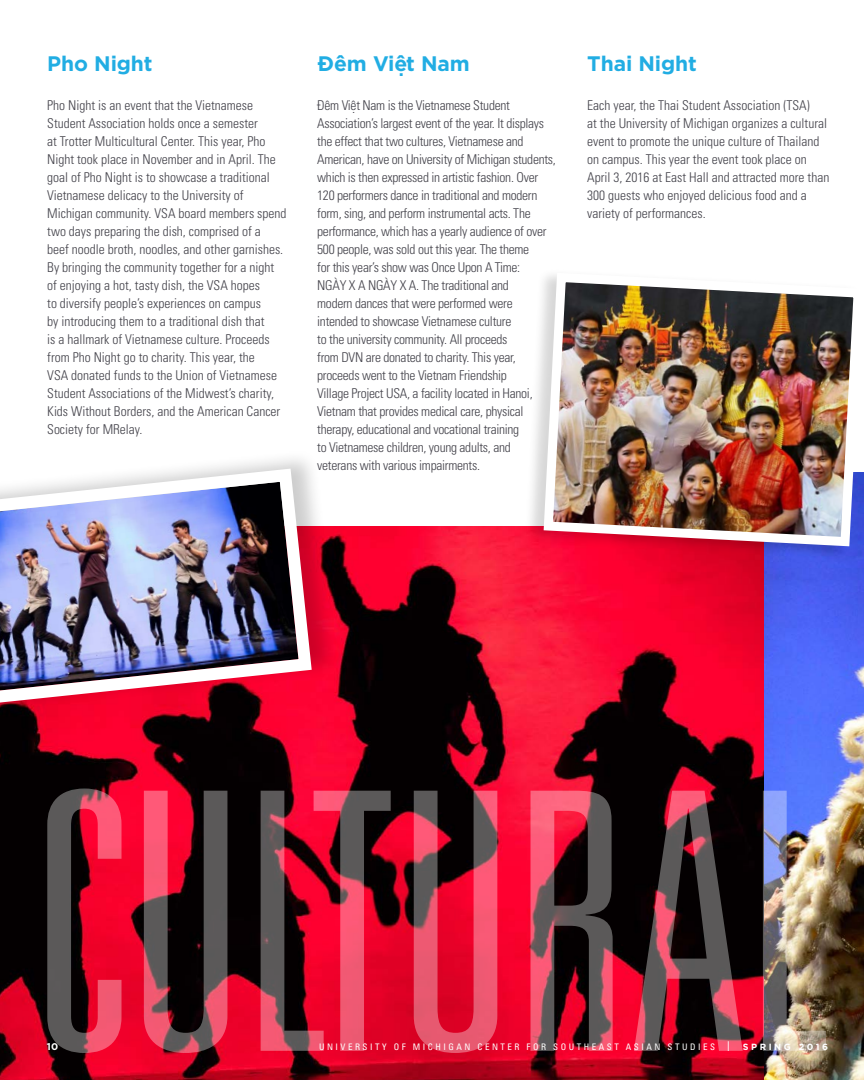
<style>
.page{position:relative;width:864px;height:1080px;background:#fff}
.page>*{position:absolute;margin:0;border:0;box-sizing:border-box;transform-origin:0 0}
.t1{font:700 21px "Gotham";letter-spacing:-.005em;color:#21ade3}
.t2{font:300 condensed 13.5px/18px "Univers";color:#43424a}
.t3{font:300 condensed 13.5px/18px "Univers";letter-spacing:-.02em;color:#43424a}
.t4{font:700 9.75px "Gotham";color:#fff}
.t5{font:condensed 9px "Univers";letter-spacing:.28em;color:#fff}
.t6{font:700 9px "Gotham";letter-spacing:.28em;color:#fff}
.s1{font-size:13.5px}
</style>
<div class="page">
<img style="left:764px;top:551px;width:100px;height:529px">
<img style="left:0;top:526px;width:764px;height:554px">
<div style="left:523px;top:268px;width:339px;height:292px;background:#000;opacity:.16"></div>
<img style="left:539px;top:268px;width:325px;height:283px">
<svg style="left:47px;top:789px;width:817px;height:264px;background:#8a2e3d"></svg>
<div style="left:0;top:449px;width:339px;height:267px;background:#000;opacity:.2"></div>
<img style="left:0;top:462px;width:318px;height:253px">
<h1 class="t1" style="left:47px;top:52px;width:107px">Pho Night</h1>
<p class="t2" style="left:47px;top:96px;width:241px">Pho Night is an event that the Vietnamese Student Association holds once a semester<br>at Trotter Multicultural Center. This year, Pho Night took place in November and in April. The goal of Pho Night is to showcase a traditional Vietnamese delicacy to the University of Michigan community. VSA board members spend two days preparing the dish, comprised of a<br>beef noodle broth, noodles, and other garnishes.<br>By bringing the community together for a night of enjoying a hot, tasty dish, the VSA hopes<br>to diversify people’s experiences on campus<br>by introducing them to a traditional dish that<br>is a hallmark of Vietnamese culture. Proceeds from Pho Night go to charity. This year, the<br>VSA donated funds to the Union of Vietnamese Student Associations of the Midwest’s charity, Kids Without Borders, and the American Cancer Society for MRelay.</p>
<h1 class="t1" style="left:317px;top:52px;width:92px">Ðêm Viê</h1>
<h1 class="t1" style="left:400px;top:52px;width:72px">■ t Nam</h1>
<p class="t3" style="left:317px;top:96px;width:240px;text-indent:36px">■ t Nam is the Vietnamese Student Association’s largest event of the year. It displays the effect that two cultures, Vietnamese and American, have on University of Michigan students, which is then expressed in artistic fashion. Over 120 performers dance in traditional and modern form, sing, and perform instrumental acts. The performance, which has a yearly audience of over 500 people, was sold out this year. The theme<br>for this year’s show was Once Upon A Time:<br>NGÀY XỬA NGÀY X A. The traditional and<br>modern dances that were performed were intended to showcase Vietnamese culture<br>to the university community. All proceeds<br>from DVN are donated to charity. This year, proceeds went to the Vietnam Friendship<br>Village Project USA, a facility located in Hanoi, Vietnam that provides medical care, physical therapy, educational and vocational training<br>to Vietnamese children, young adults, and<br>veterans with various impairments.</p>
<p class="t2" style="left:317px;top:96px;width:41px">Đêm Viê</p>
<h1 class="t1" style="left:587px;top:52px;width:111px">Thai Night</h1>
<p class="t2" style="left:587px;top:96px;width:244px">Each year, the Thai Student Association (TSA)<br>at the University of Michigan organizes a cultural event to promote the unique culture of Thailand on campus. This year the event took place on April 3, 2016 at East Hall and attracted more than 300 guests who enjoyed delicious food and a variety of performances.</p>
<p class="t4" style="left:47px;top:1041px;width:13px">10</p>
<p class="t5" style="left:319px;top:1041px;width:413px">UNIVERSITY OF MICHIGAN CENTER FOR SOUTHEAST ASIAN STUDIES <span class="s1">|</span></p>
<p class="t6" style="left:743px;top:1041px;width:87px">SPRING 2016</p>
</div>
